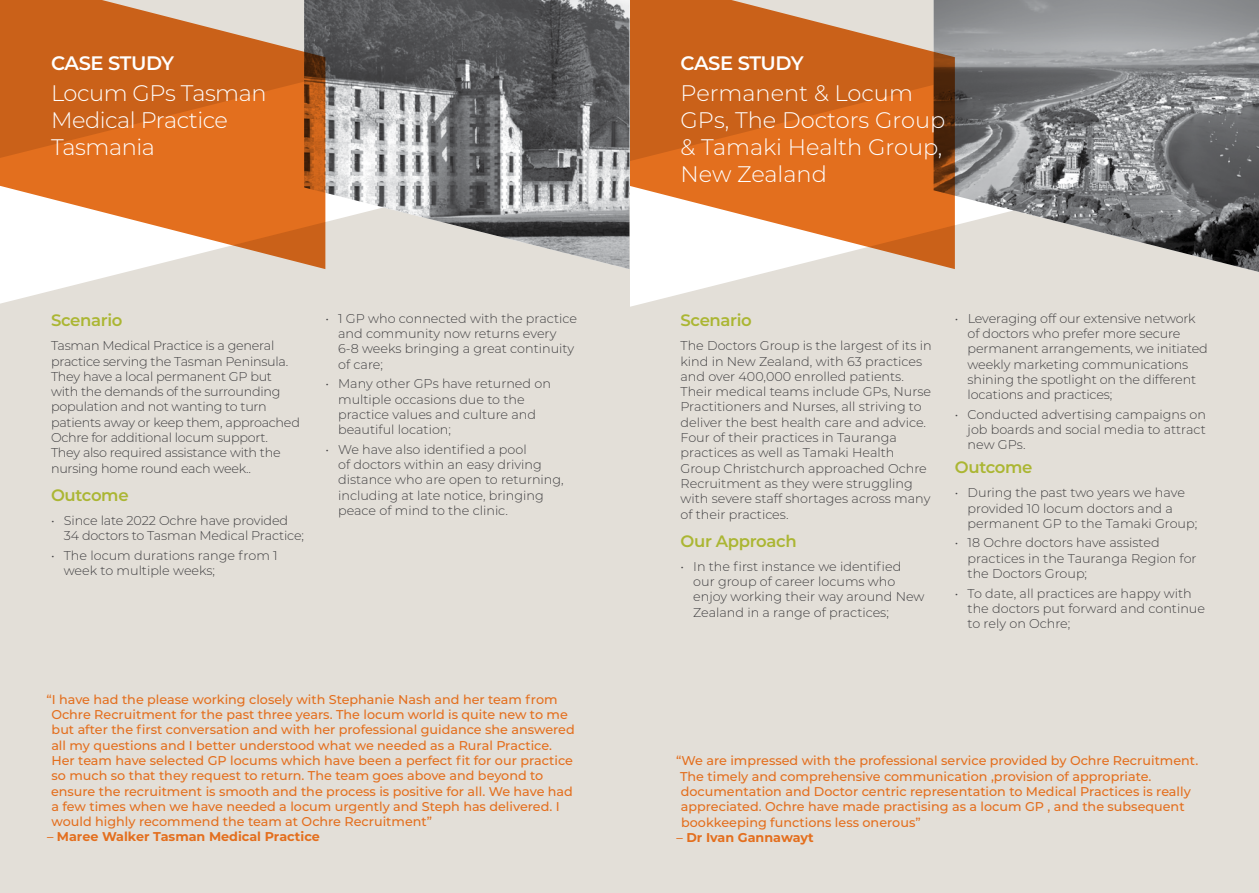
<style>
.page{position:relative;width:1259px;height:893px;background:#fff}
.page>*{position:absolute;margin:0;border:0;box-sizing:border-box;transform-origin:0 0}
.t1{font:300 22.5px/27px "Montserrat";letter-spacing:-.01em;color:#fff}
.t2{font:600 19.5px "Montserrat";letter-spacing:-.03em;color:#fff}
.t3{font:600 16.5px "Montserrat";letter-spacing:-.02em;color:#abb633}
.t4{font:300 12.75px/15.3px "Montserrat";color:#414042}
.t5{font:500 12.75px/15.3px "Montserrat";color:#e36f1e}
.t6{font:300 12.75px/15.3px "Montserrat";letter-spacing:-.02em;color:#414042}
.t7{font:700 12.75px "Montserrat";color:#e36f1e}
.s1{font-weight:500}
</style>
<div class="page">
<div style="left:629px;top:0;width:630px;height:893px;background:#e3dfd8"></div>
<svg style="left:630px;top:269px;width:149px;height:38px"></svg>
<img style="left:955px;top:0;width:304px;height:272px">
<svg style="left:629px;top:0;width:326px;height:269px;background:#d7844a"></svg>
<div style="left:0;top:0;width:629px;height:893px;background:#e3dfd8"></div>
<svg style="left:0;top:269px;width:137px;height:35px"></svg>
<img style="left:325px;top:0;width:304px;height:269px">
<svg style="left:0;top:0;width:325px;height:269px;background:#d88449"></svg>
<h2 class="t2" style="left:51px;top:49px;width:125px">CASE STUDY</h2>
<h1 class="t1" style="left:51px;top:79px;width:217px">Locum GPs Tasman<br>Medical Practice<br>Tasmania</h1>
<p class="t3" style="left:51px;top:309px;width:73px">Scenario</p>
<p class="t6" style="left:51px;top:338px;width:250px">Tasman Medical Practice is a general practice serving the Tasman Peninsula.<br>They have a local permanent GP but with the demands of the surrounding population and not wanting to turn patients away or keep them, approached Ochre for additional locum support.<br>They also required assistance with the nursing home round each week..</p>
<p class="t3" style="left:51px;top:483px;width:79px">Outcome</p>
<p class="t4" style="left:64px;top:512px;width:242px;text-indent:-13px">• Since late 2022 Ochre have provided<br>34 doctors to Tasman Medical Practice;</p>
<p class="t4" style="left:64px;top:547px;width:215px;text-indent:-13px">• The locum durations range from 1 week to multiple weeks;</p>
<p class="t4" style="left:338px;top:310px;width:240px;text-indent:-13px">• 1 GP who connected with the practice and community now returns every<br>6-8 weeks bringing a great continuity of care;</p>
<p class="t4" style="left:338px;top:376px;width:214px;text-indent:-13px">• Many other GPs have returned on multiple occasions due to the practice values and culture and beautiful location;</p>
<p class="t4" style="left:338px;top:441px;width:227px;text-indent:-13px">• We have also identified a pool<br>of doctors within an easy driving distance who are open to returning, including at late notice, bringing peace of mind to the clinic.</p>
<p class="t5" style="left:51px;top:691px;width:525px;text-indent:-5px">“I have had the please working closely with Stephanie Nash and her team from Ochre Recruitment for the past three years. The locum world is quite new to me but after the first conversation and with her professional guidance she answered all my questions and I better understood what we needed as a Rural Practice.<br>Her team have selected GP locums which have been a perfect fit for our practice so much so that they request to return. The team goes above and beyond to ensure the recruitment is smooth and the process is positive for all. We have had a few times when we have needed a locum urgently and Steph has delivered. I would highly recommend the team at Ochre Recruitment”</p>
<p class="t7" style="left:47px;top:828px;width:274px"><span class="s1">–</span> Maree Walker Tasman Medical Practice</p>
<h2 class="t2" style="left:680px;top:49px;width:125px">CASE STUDY</h2>
<h1 class="t1" style="left:680px;top:79px;width:266px">Permanent &amp; Locum<br>GPs, The Doctors Group &amp; Tamaki Health Group,<br>New Zealand</h1>
<p class="t3" style="left:680px;top:309px;width:73px">Scenario</p>
<p class="t4" style="left:680px;top:338px;width:253px">The Doctors Group is the largest of its in kind in New Zealand, with 63 practices and over 400,000 enrolled patients.<br>Their medical teams include GPs, Nurse Practitioners and Nurses, all striving to deliver the best health care and advice.<br>Four of their practices in Tauranga practices as well as Tamaki Health Group Christchurch approached Ochre Recruitment as they were struggling with severe staff shortages across many of their practices.</p>
<p class="t3" style="left:680px;top:529px;width:118px">Our Approach</p>
<p class="t4" style="left:693px;top:558px;width:233px;text-indent:-13px">• In the first instance we identified our group of career locums who enjoy working their way around New Zealand in a range of practices;</p>
<p class="t4" style="left:967px;top:310px;width:242px;text-indent:-13px">• Leveraging off our extensive network of doctors who prefer more secure permanent arrangements, we initiated weekly marketing communications shining the spotlight on the different locations and practices;</p>
<p class="t4" style="left:967px;top:406px;width:240px;text-align:justify;text-indent:-13px">• Conducted advertising campaigns on job boards and social media to attract new GPs.</p>
<p class="t3" style="left:955px;top:456px;width:79px">Outcome</p>
<p class="t4" style="left:967px;top:485px;width:231px;text-indent:-13px">• During the past two years we have provided 10 locum doctors and a permanent GP to the Tamaki Group;</p>
<p class="t4" style="left:967px;top:535px;width:230px;text-indent:-13px">• 18 Ochre doctors have assisted practices in the Tauranga Region for the Doctors Group;</p>
<p class="t4" style="left:967px;top:585px;width:239px;text-indent:-13px">• To date, all practices are happy with the doctors put forward and continue to rely on Ochre;</p>
<p class="t5" style="left:680px;top:753px;width:520px;text-indent:-4px">“We are impressed with the professional service provided by Ochre Recruitment.<br>The timely and comprehensive communication ,provision of appropriate. documentation and Doctor centric representation to Medical Practices is really appreciated. Ochre have made practising as a locum GP , and the subsequent bookkeeping functions less onerous”</p>
<p class="t7" style="left:676px;top:828px;width:139px"><span class="s1">–</span> Dr Ivan Gannawayt</p>
</div>
